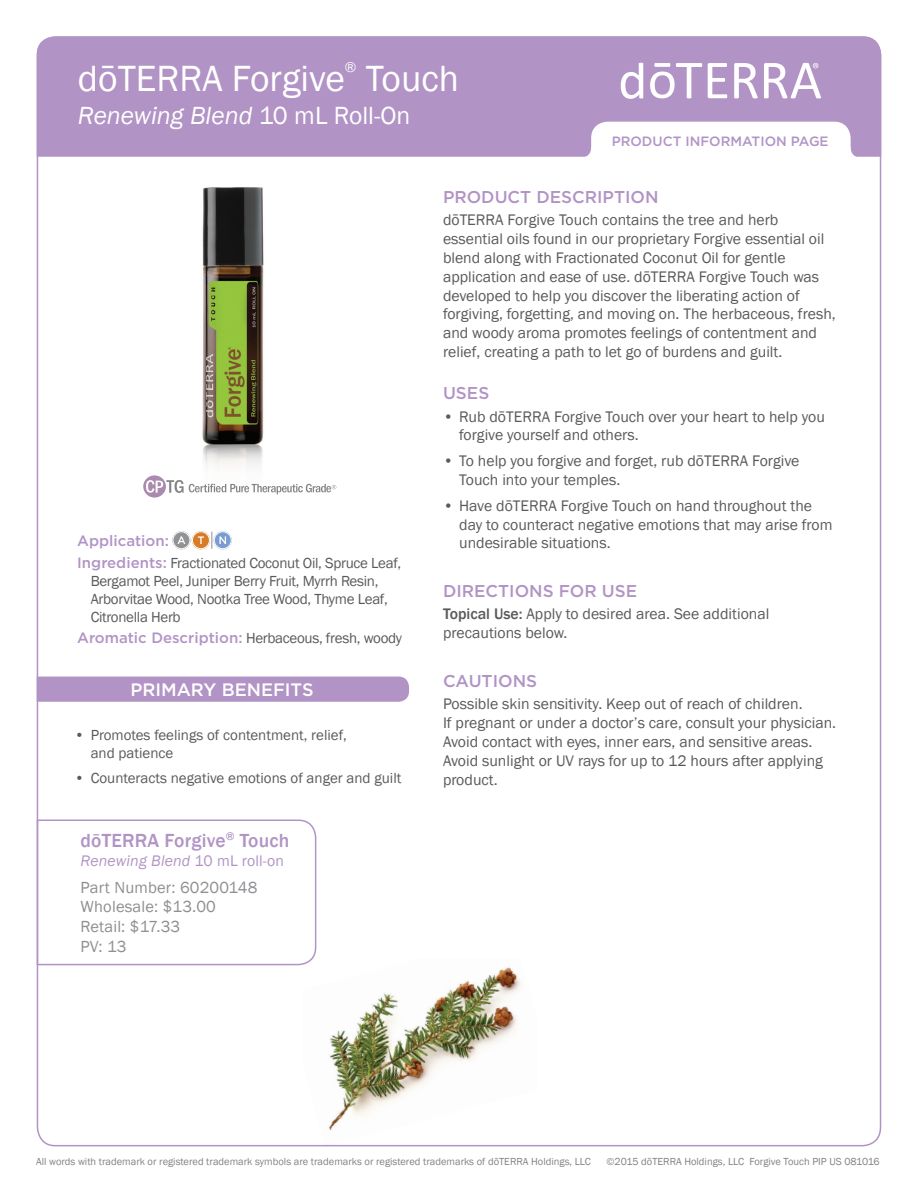
<style>
.page{position:relative;width:918px;height:1188px;background:#fff}
.page>*{position:absolute;margin:0;border:0;box-sizing:border-box;transform-origin:0 0}
.Main_H1{font:37.5px "Franklin Gothic";color:#fff}
.Main_H2{font:italic 25.5px "Franklin Gothic";color:#fff}
.t1{font:500 19.5px "Franklin Gothic";letter-spacing:.01em;color:#b194c5}
.t2{font:500 18px "Gotham";color:#fff}
.Purple_Headers{font:500 17.1px "Gotham";color:#b194c5}
.t3{font:16.5px/19.8px "Franklin Gothic";letter-spacing:.01em;color:#8d8f92}
.Body{font:15.75px/18.9px "Franklin Gothic";color:#5a5a5d}
.Directions_Bold_Attr{font:15.75px/18.9px "Franklin Gothic";color:#5a5a5d}
.t4{font:italic 15.75px "Franklin Gothic";letter-spacing:.01em;color:#b194c5}
.Oil_Attribute_Panel{font:15px/18px "Franklin Gothic";letter-spacing:-.02em;color:#5a5a5d}
.Oil_Attribute_Panel-2{font:15px/18px "Franklin Gothic";color:#5a5a5d}
.Oil_Attribute_Panel-3{font:500 15px "Gotham";color:#b194c5}
.Main_H1-2{font:14.85px "Franklin Gothic";color:#fff}
.t5{font:500 13.5px "Gotham";color:#b194c5}
.t6{font:10.5px "Franklin Gothic";color:#808285}
.s1{font-style:normal}
.s2{font-family:"Gotham";font-weight:500;color:#b194c5}
.s3{font-weight:500}
</style>
<div class="page">
<div style="left:37px;top:36px;width:844px;height:121px;background:#b194c5"></div>
<svg style="left:734px;top:63px;width:24px;height:35px"></svg>
<svg style="left:708px;top:63px;width:19px;height:35px"></svg>
<svg style="left:650px;top:63px;width:52px;height:35px"></svg>
<svg style="left:621px;top:63px;width:22px;height:36px"></svg>
<svg style="left:764px;top:63px;width:57px;height:35px"></svg>
<svg style="left:581px;top:122px;width:280px;height:35px"></svg>
<svg style="left:143px;top:475px;width:193px;height:23px"></svg>
<svg style="left:211px;top:532px;width:1px;height:17px"></svg>
<svg style="left:172px;top:531px;width:19px;height:18px"></svg>
<div style="left:173px;top:532px;width:17px;height:17px;border:1px solid #fff;border-radius:50%"></div>
<svg style="left:177px;top:536px;width:8px;height:8px"></svg>
<svg style="left:192px;top:531px;width:18px;height:18px"></svg>
<div style="left:192px;top:532px;width:18px;height:17px;border:1px solid #fff;border-radius:50%"></div>
<svg style="left:198px;top:536px;width:6px;height:8px"></svg>
<svg style="left:214px;top:531px;width:18px;height:18px"></svg>
<div style="left:214px;top:532px;width:17px;height:17px;border:1px solid #fff;border-radius:50%"></div>
<svg style="left:219px;top:536px;width:7px;height:8px"></svg>
<div style="left:37px;top:677px;width:372px;height:25px;background:#b194c5"></div>
<svg style="left:36px;top:819px;width:281px;height:147px"></svg>
<img style="left:303px;top:958px;width:234px;height:189px">
<img style="left:170px;top:187px;width:117px;height:311px">
<p class="Main_H1" style="left:78px;top:55px;width:268px">dōTERRA Forgive</p>
<p class="Main_H1-2" style="left:345px;top:58px;width:13px">®</p>
<p class="Main_H1" style="left:366px;top:55px;width:95px">Touch</p>
<p class="Main_H2" style="left:78px;top:100px;width:334px">Renewing Blend <span class="s1">10 mL Roll-On</span></p>
<p class="Oil_Attribute_Panel-3" style="left:77px;top:531px;width:93px">Application:</p>
<p class="Oil_Attribute_Panel" style="left:91px;top:554px;width:312px;text-indent:-14px"><span class="s2">Ingredients:</span> Fractionated Coconut Oil, Spruce Leaf, Bergamot Peel, Juniper Berry Fruit, Myrrh Resin, Arborvitae Wood, Nootka Tree Wood, Thyme Leaf, Citronella Herb</p>
<p class="Oil_Attribute_Panel" style="left:77px;top:629px;width:326px"><span class="s2">Aromatic Description:</span> Herbaceous, fresh, woody</p>
<p class="t2" style="left:130px;top:678px;width:185px">PRIMARY BENEFITS</p>
<p class="Oil_Attribute_Panel-2" style="left:91px;top:726px;width:258px;text-indent:-16px">• Promotes feelings of contentment, relief, and patience</p>
<p class="Oil_Attribute_Panel-2" style="left:75px;top:769px;width:328px">• Counteracts negative emotions of anger and guilt</p>
<p class="t1" style="left:81px;top:828px;width:210px">dōTERRA Forgive<sup>®</sup> Touch</p>
<p class="t4" style="left:81px;top:851px;width:205px">Renewing Blend <span class="s1">10 mL roll-on</span></p>
<p class="t3" style="left:81px;top:878px;width:178px">Part Number: 60200148<br>Wholesale: $13.00<br>Retail: $17.33<br>PV: 13</p>
<p class="t5" style="left:612px;top:132px;width:218px">PRODUCT INFORMATION PAGE</p>
<p class="Purple_Headers" style="left:443px;top:185px;width:217px">PRODUCT DESCRIPTION</p>
<p class="Body" style="left:443px;top:211px;width:394px">dōTERRA Forgive Touch contains the tree and herb essential oils found in our proprietary Forgive essential oil blend along with Fractionated Coconut Oil for gentle application and ease of use. dōTERRA Forgive Touch was developed to help you discover the liberating action of forgiving, forgetting, and moving on. The herbaceous, fresh, and woody aroma promotes feelings of contentment and relief, creating a path to let go of burdens and guilt.</p>
<p class="Purple_Headers" style="left:443px;top:382px;width:48px">USES</p>
<p class="Body" style="left:459px;top:407px;width:367px;text-indent:-16px">• Rub dōTERRA Forgive Touch over your heart to help you forgive yourself and others.</p>
<p class="Body" style="left:459px;top:452px;width:342px;text-indent:-16px">• To help you forgive and forget, rub dōTERRA Forgive<br>Touch into your temples.</p>
<p class="Body" style="left:459px;top:496px;width:375px;text-indent:-16px">• Have dōTERRA Forgive Touch on hand throughout the day to counteract negative emotions that may arise from undesirable situations.</p>
<p class="Purple_Headers" style="left:443px;top:580px;width:196px">DIRECTIONS FOR USE</p>
<p class="Directions_Bold_Attr" style="left:443px;top:605px;width:328px"><span class="s3">Topical Use:</span> Apply to desired area. See additional precautions below.</p>
<p class="Purple_Headers" style="left:443px;top:670px;width:96px">CAUTIONS</p>
<p class="Body" style="left:443px;top:695px;width:395px">Possible skin sensitivity. Keep out of reach of children.<br>If pregnant or under a doctor’s care, consult your physician.<br>Avoid contact with eyes, inner ears, and sensitive areas.<br>Avoid sunlight or UV rays for up to 12 hours after applying product.</p>
<p class="t6" style="left:36px;top:1155px;width:556px">All words with trademark or registered trademark symbols are trademarks or registered trademarks of dōTERRA Holdings, LLC</p>
<p class="t6" style="left:606px;top:1155px;width:275px">©2015 dōTERRA Holdings, LLC Forgive Touch PIP US 081016</p>
</div>
